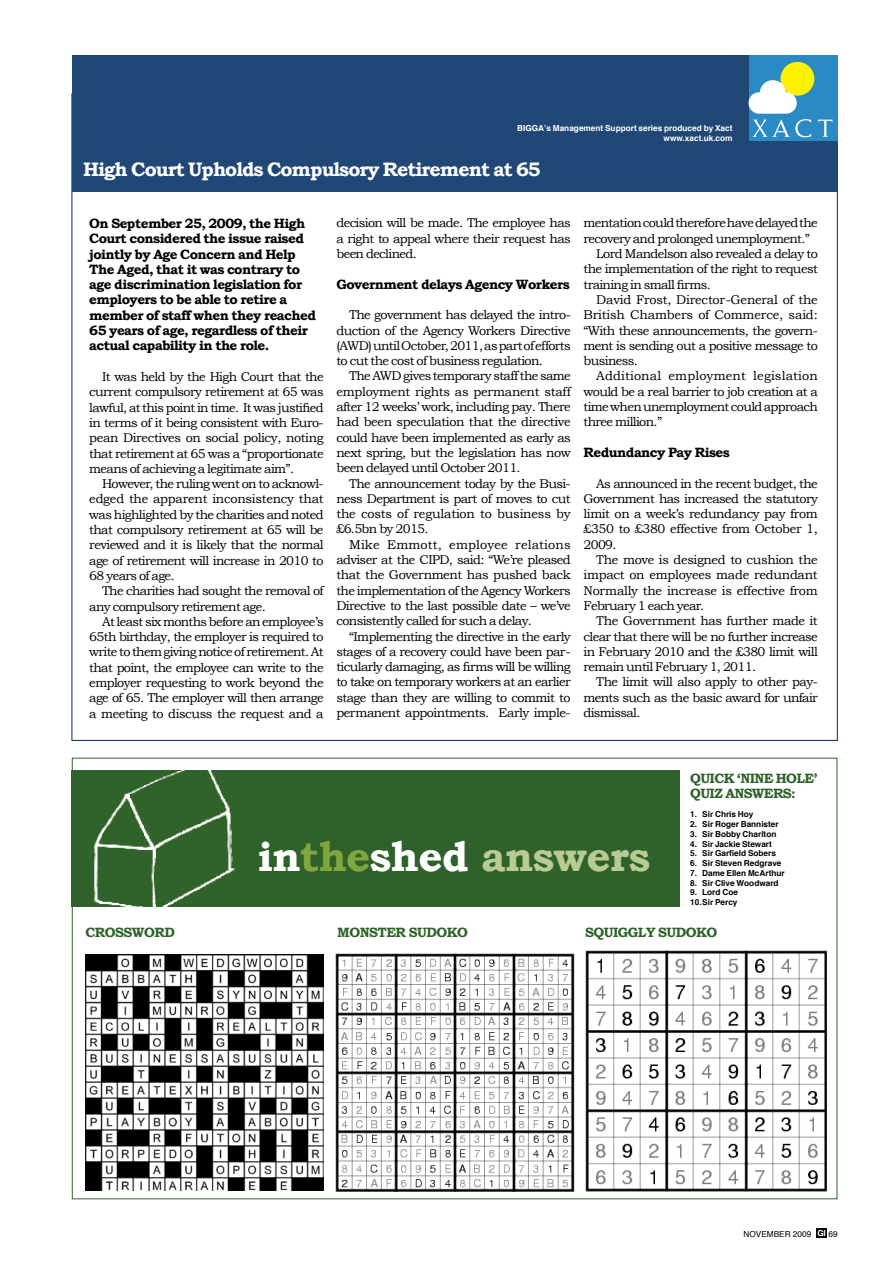
<style>
.page{position:relative;width:893px;height:1263px;background:#fff}
.page>*{position:absolute;margin:0;border:0;box-sizing:border-box;transform-origin:0 0}
.t1{font:700 42px "Bookman Old Style";letter-spacing:-.02em;color:#baca93}
.t2{font:700 19.5px "Bookman Old Style";letter-spacing:-.05em;color:#fff}
.t3{font:700 13.5px/15.3px "Bookman Old Style";letter-spacing:-.04em;color:#000}
.t4{font:700 13.5px "Bookman Old Style";letter-spacing:-.04em;color:#2f622a}
.t5{font:12.75px/15.3px "Bookman Old Style";letter-spacing:-.05em;color:#000;text-align:justify}
.t6{font:12.75px "Bookman Old Style";letter-spacing:-.02em;color:#000}
.t7{font:12.75px "Bookman Old Style";letter-spacing:-.015em;color:#000}
.t8{font:12.75px "Bookman Old Style";letter-spacing:.01em;color:#000}
.t9{font:700 8.25px/9.8px "Helvetica";color:#000}
.t10{font:700 8.25px/9.8px "Helvetica";color:#fff;text-align:right}
.t11{font:8.25px "Helvetica";color:#000}
.s1{color:#fff}
.s2{color:#80a73e}
.s3{font-family:"Helvetica Neue";font-weight:700;color:#fff}
</style>
<div class="page">
<div style="left:816px;top:1228px;width:10px;height:9px;background:#000"></div>
<div style="left:72px;top:94px;width:766px;height:647px;background:#fff;border:1px solid #002b5c"></div>
<div style="left:72px;top:55px;width:765px;height:136px;background:#204775"></div>
<div style="left:749px;top:55px;width:88px;height:85px;background:#2a8ac4"></div>
<svg style="left:753px;top:119px;width:58px;height:18px"></svg>
<svg style="left:818px;top:119px;width:14px;height:18px"></svg>
<div style="left:780px;top:62px;width:34px;height:34px;background:#fff200;border-radius:50%"></div>
<div style="left:748px;top:92px;width:49px;height:22px;background:#fff;border-radius:11px"></div>
<div style="left:760px;top:80px;width:26px;height:26px;background:#fff;border-radius:50%"></div>
<div style="left:72px;top:771px;width:608px;height:136px;background:#2f622a"></div>
<img style="left:85px;top:955px;width:238px;height:235px">
<img style="left:336px;top:953px;width:238px;height:238px">
<img style="left:586px;top:951px;width:240px;height:240px">
<img style="left:94px;top:771px;width:141px;height:136px">
<p class="t10" style="left:517px;top:124px;width:217px">BIGGA’s Management Support series produced by Xact www.xact.uk.com</p>
<h2 class="t2" style="left:83px;top:157px;width:459px">High Court Upholds Compulsory Retirement at 65</h2>
<p class="t3" style="left:89px;top:216px;width:228px">On September 25, 2009, the High<br>Court considered the issue raised jointly by Age Concern and Help<br>The Aged, that it was contrary to age discrimination legislation for employers to be able to retire a member of staff when they reached<br>65 years of age, regardless of their actual capability in the role.</p>
<p class="t5" style="left:89px;top:369px;width:236px;text-indent:13px">It was held by the High Court that the current compulsory retirement at 65 was lawful, at this point in time. It was justified in terms of it being consistent with Euro&shy;pean Directives on social policy, noting that retirement at 65 was a “proportionate means of achieving a legitimate aim”.</p>
<p class="t5" style="left:89px;top:476px;width:236px;text-indent:13px">However, the ruling went on to acknowl&shy;edged the apparent inconsistency that was highlighted by the charities and noted that compulsory retirement at 65 will be reviewed and it is likely that the normal age of retirement will increase in 2010 to 68 years of age.</p>
<p class="t5" style="left:89px;top:583px;width:236px;text-indent:13px">The charities had sought the removal of any compulsory retirement age.</p>
<p class="t5" style="left:89px;top:614px;width:236px;text-indent:13px">At least six months before an employee’s 65th birthday, the employer is required to write to them giving notice of retirement. At that point, the employee can write to the employer requesting to work beyond the age of 65. The employer will then arrange a meeting to discuss the request and a</p>
<p class="t5" style="left:336px;top:215px;width:236px">decision will be made. The employee has a right to appeal where their request has been declined.</p>
<p class="t3" style="left:336px;top:276px;width:235px">Government delays Agency Workers</p>
<p class="t5" style="left:336px;top:307px;width:236px;text-indent:13px">The government has delayed the intro&shy;duction of the Agency Workers Directive (AWD) until October, 2011, as part of efforts to cut the cost of business regulation.</p>
<p class="t5" style="left:336px;top:368px;width:236px;text-indent:13px">The AWD gives temporary staff the same employment rights as permanent staff after 12 weeks’ work, including pay. There had been speculation that the directive could have been implemented as early as next spring, but the legislation has now been delayed until October 2011.</p>
<p class="t5" style="left:336px;top:476px;width:236px;text-indent:13px">The announcement today by the Busi&shy;ness Department is part of moves to cut the costs of regulation to business by £6.5bn by 2015.</p>
<p class="t5" style="left:336px;top:537px;width:236px;text-indent:13px">Mike Emmott, employee relations adviser at the CIPD, said: “We’re pleased that the Government has pushed back the implementation of the Agency Workers Directive to the last possible date – we’ve consistently called for such a delay.</p>
<p class="t5" style="left:336px;top:629px;width:236px;text-indent:13px">“Implementing the directive in the early stages of a recovery could have been par&shy;ticularly damaging, as firms will be willing to take on temporary workers at an earlier stage than they are willing to commit to permanent appointments. Early imple-</p>
<p class="t5" style="left:583px;top:215px;width:236px">mentation could therefore have delayed the</p>
<p class="t5" style="left:583px;top:231px;width:228px">recovery and prolonged unemployment.”</p>
<p class="t5" style="left:596px;top:246px;width:223px">Lord Mandelson also revealed a delay to</p>
<p class="t5" style="left:583px;top:261px;width:236px">the implementation of the right to request</p>
<p class="t5" style="left:583px;top:277px;width:129px">training in small firms.</p>
<p class="t6" style="left:596px;top:292px;width:223px">David Frost, Director-General of the</p>
<p class="t7" style="left:583px;top:308px;width:236px">British Chambers of Commerce, said:</p>
<p class="t5" style="left:583px;top:323px;width:236px">“With these announcements, the govern-</p>
<p class="t5" style="left:583px;top:338px;width:236px">ment is sending out a positive message to</p>
<p class="t5" style="left:583px;top:353px;width:56px">business.</p>
<p class="t8" style="left:596px;top:369px;width:223px">Additional employment legislation</p>
<p class="t5" style="left:583px;top:384px;width:236px">would be a real barrier to job creation at a</p>
<p class="t5" style="left:583px;top:399px;width:236px">time when unemployment could approach</p>
<p class="t5" style="left:583px;top:414px;width:80px">three million.”</p>
<p class="t3" style="left:583px;top:444px;width:148px">Redundancy Pay Rises</p>
<p class="t5" style="left:583px;top:476px;width:236px;text-indent:13px">As announced in the recent budget, the Government has increased the statutory limit on a week’s redundancy pay from £350 to £380 effective from October 1, 2009.</p>
<p class="t5" style="left:583px;top:552px;width:236px;text-indent:13px">The move is designed to cushion the impact on employees made redundant Normally the increase is effective from February 1 each year.</p>
<p class="t5" style="left:583px;top:613px;width:236px;text-indent:13px">The Government has further made it clear that there will be no further increase in February 2010 and the £380 limit will remain until February 1, 2011.</p>
<p class="t5" style="left:583px;top:674px;width:236px;text-indent:13px">The limit will also apply to other pay&shy;ments such as the basic award for unfair dismissal.</p>
<h1 class="t1" style="left:258px;top:831px;width:394px"><span class="s1">in</span><span class="s2">the</span><span class="s1">shed</span> answers</h1>
<p class="t4" style="left:690px;top:770px;width:107px">QUICK ‘NINE HOLE</p>
<p class="t4" style="left:813px;top:770px;width:6px">’</p>
<p class="t4" style="left:690px;top:785px;width:107px">QUIZ ANSWERS:</p>
<p class="t9" style="left:690px;top:810px;width:65px">1. Sir Chris Hoy</p>
<p class="t9" style="left:690px;top:819px;width:90px">2. Sir Roger Bannister</p>
<p class="t9" style="left:690px;top:829px;width:88px">3. Sir Bobby Charlton</p>
<p class="t9" style="left:690px;top:839px;width:83px">4. Sir Jackie Stewart</p>
<p class="t9" style="left:690px;top:849px;width:87px">5. Sir Garfield Sobers</p>
<p class="t9" style="left:690px;top:858px;width:93px">6. Sir Steven Redgrave</p>
<p class="t9" style="left:690px;top:868px;width:96px">7. Dame Ellen McArthur</p>
<p class="t9" style="left:690px;top:878px;width:90px">8. Sir Clive Woodward</p>
<p class="t9" style="left:690px;top:888px;width:49px">9. Lord Coe<br>10.Sir Percy</p>
<p class="t4" style="left:86px;top:924px;width:91px">CROSSWORD</p>
<p class="t4" style="left:337px;top:924px;width:111px">MONSTER SUDOKO</p>
<p class="t4" style="left:585px;top:924px;width:113px">SQUIGGLY SUDOKO</p>
<p class="t11" style="left:743px;top:1227px;width:96px">NOVEMBER 2009 <span class="s3">GI</span> 69</p>
</div>
